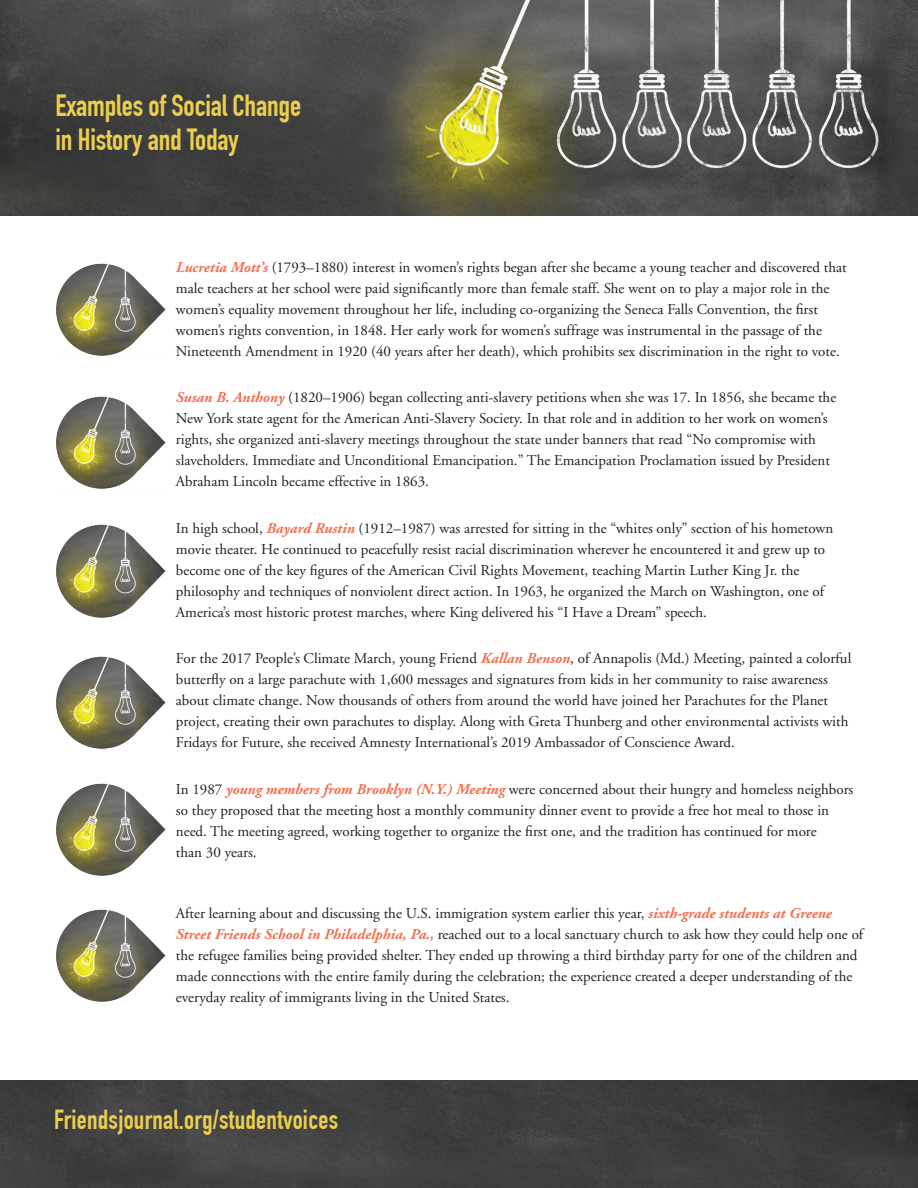
<style>
.page{position:relative;width:918px;height:1188px;background:#fff}
.page>*{position:absolute;margin:0;border:0;box-sizing:border-box;transform-origin:0 0}
.t1{font:700 30px/34.5px "DIN Condensed";letter-spacing:-.005em;color:#eccd4e}
.t2{font:700 27px "DIN Condensed";letter-spacing:.01em;color:#eccd4e}
.t3{font:15px/21px "Adobe Garamond";color:#231f20}
.s1{font-weight:700;font-style:italic;color:#f36f51}
</style>
<div class="page">
<img style="left:0;top:1080px;width:918px;height:108px">
<img style="left:0;top:0;width:918px;height:216px">
<img style="left:56px;top:263px;width:110px;height:93px">
<img style="left:56px;top:396px;width:110px;height:93px">
<img style="left:56px;top:524px;width:110px;height:94px">
<img style="left:56px;top:656px;width:110px;height:93px">
<img style="left:56px;top:783px;width:110px;height:93px">
<img style="left:56px;top:909px;width:110px;height:93px">
<p class="t1" style="left:55px;top:88px;width:247px">Examples of Social Change in History and Today</p>
<p class="t3" style="left:176px;top:257px;width:673px"><span class="s1">Lucretia Mott’s</span> (1793–1880) interest in women’s rights began after she became a young teacher and discovered that male teachers at her school were paid significantly more than female staff. She went on to play a major role in the women’s equality movement throughout her life, including co-organizing the Seneca Falls Convention, the first women’s rights convention, in 1848. Her early work for women’s suffrage was instrumental in the passage of the Nineteenth Amendment in 1920 (40 years after her death), which prohibits sex discrimination in the right to vote.</p>
<p class="t3" style="left:176px;top:388px;width:662px"><span class="s1">Susan B. Anthony</span> (1820–1906) began collecting anti-slavery petitions when she was 17. In 1856, she became the New York state agent for the American Anti-Slavery Society. In that role and in addition to her work on women’s rights, she organized anti-slavery meetings throughout the state under banners that read “No compromise with slaveholders. Immediate and Unconditional Emancipation.” The Emancipation Proclamation issued by President Abraham Lincoln became effective in 1863.</p>
<p class="t3" style="left:176px;top:518px;width:659px">In high school, <span class="s1">Bayard Rustin</span> (1912–1987) was arrested for sitting in the “whites only” section of his hometown movie theater. He continued to peacefully resist racial discrimination wherever he encountered it and grew up to become one of the key figures of the American Civil Rights Movement, teaching Martin Luther King Jr. the philosophy and techniques of nonviolent direct action. In 1963, he organized the March on Washington, one of America’s most historic protest marches, where King delivered his “I Have a Dream” speech.</p>
<p class="t3" style="left:176px;top:649px;width:677px">For the 2017 People’s Climate March, young Friend <span class="s1">Kallan Benson</span>, of Annapolis (Md.) Meeting, painted a colorful butterfly on a large parachute with 1,600 messages and signatures from kids in her community to raise awareness about climate change. Now thousands of others from around the world have joined her Parachutes for the Planet project, creating their own parachutes to display. Along with Greta Thunberg and other environmental activists with Fridays for Future, she received Amnesty International’s 2019 Ambassador of Conscience Award.</p>
<p class="t3" style="left:176px;top:779px;width:679px">In 1987 <span class="s1">young members from Brooklyn (N.Y.) Meeting</span> were concerned about their hungry and homeless neighbors so they proposed that the meeting host a monthly community dinner event to provide a free hot meal to those in need. The meeting agreed, working together to organize the first one, and the tradition has continued for more<br>than 30 years.</p>
<p class="t3" style="left:176px;top:904px;width:689px">After learning about and discussing the U.S. immigration system earlier this year, <span class="s1">sixth-grade students at Greene Street Friends School in Philadelphia, Pa.,</span> reached out to a local sanctuary church to ask how they could help one of the refugee families being provided shelter. They ended up throwing a third birthday party for one of the children and made connections with the entire family during the celebration; the experience created a deeper understanding of the everyday reality of immigrants living in the United States.</p>
<p class="t2" style="left:54px;top:1104px;width:286px">Friendsjournal.org/studentvoices</p>
</div>
